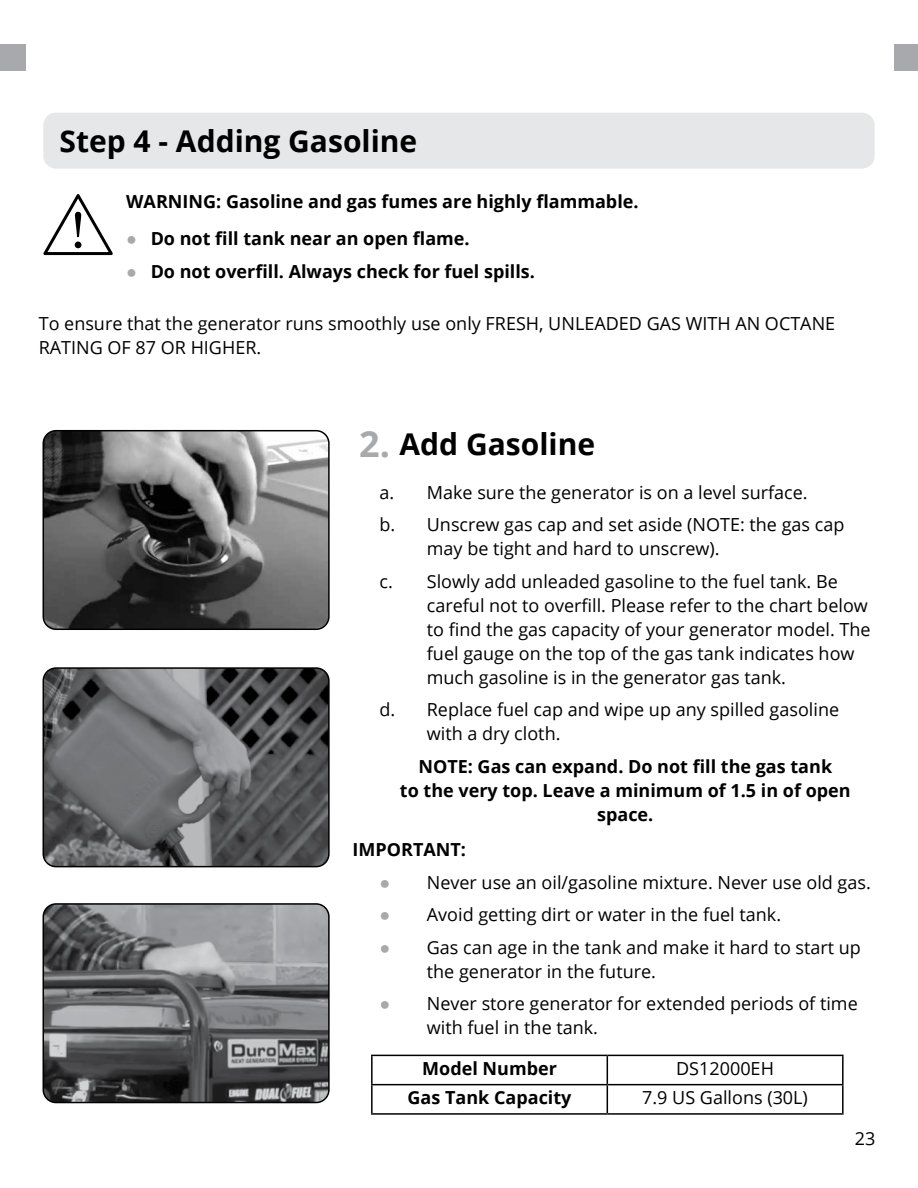
<style>
.page{position:relative;width:918px;height:1188px;background:#fff}
.page>*{position:absolute;margin:0;border:0;box-sizing:border-box;transform-origin:0 0}
.t1{font:700 36px "Open Sans";color:#a7a9ac}
.t2{font:700 30px "Open Sans";color:#000}
.t3{font:18px/24px "Open Sans";color:#000}
.t4{font:700 18px/24px "Open Sans";color:#000;text-align:center}
.s1{font-family:"Arial";font-weight:400;color:#a7a9ac}
.s2{font-family:"Arial";color:#a7a9ac}
</style>
<div class="page">
<div style="left:43px;top:113px;width:832px;height:56px;background:#e6e7e8;border-radius:13px"></div>
<img style="left:43px;top:431px;width:284px;height:198px">
<div style="left:43px;top:430px;width:287px;height:200px;border:2px solid #000;border-radius:13px"></div>
<img style="left:43px;top:668px;width:284px;height:199px">
<div style="left:43px;top:667px;width:287px;height:200px;border:2px solid #000;border-radius:13px"></div>
<img style="left:43px;top:904px;width:284px;height:199px">
<div style="left:43px;top:903px;width:287px;height:200px;border:2px solid #000;border-radius:13px"></div>
<svg style="left:43px;top:194px;width:70px;height:61px"></svg>
<div style="left:0;top:44px;width:26px;height:27px;background:#a7a9ac"></div>
<div style="left:895px;top:44px;width:23px;height:27px;background:#a7a9ac"></div>
<hr style="left:371px;top:1055px;width:236px;height:1px;background:#000">
<hr style="left:371px;top:1056px;width:2px;height:28px;background:#000">
<hr style="left:607px;top:1055px;width:237px;height:1px;background:#000">
<hr style="left:842px;top:1056px;width:2px;height:28px;background:#000">
<hr style="left:371px;top:1084px;width:236px;height:1px;background:#000">
<hr style="left:371px;top:1085px;width:2px;height:28px;background:#000">
<hr style="left:607px;top:1084px;width:237px;height:1px;background:#000">
<svg style="left:607px;top:1056px;width:1px;height:57px"></svg>
<hr style="left:842px;top:1085px;width:2px;height:28px;background:#000">
<hr style="left:371px;top:1113px;width:236px;height:2px;background:#000">
<hr style="left:607px;top:1113px;width:237px;height:2px;background:#000">
<h2 class="t2" style="left:60px;top:120px;width:359px">Step 4 - Adding Gasoline</h2>
<p class="t4" style="left:126px;top:189px;width:514px">WARNING: Gasoline and gas fumes are highly flammable.</p>
<p class="t4" style="left:126px;top:226px;width:345px"><span class="s1">●</span> Do not fill tank near an open flame.</p>
<p class="t4" style="left:126px;top:259px;width:410px"><span class="s1">●</span> Do not overfill. Always check for fuel spills.</p>
<p class="t3" style="left:39px;top:311px;width:798px">To ensure that the generator runs smoothly use only FRESH, UNLEADED GAS WITH AN OCTANE<br>RATING OF 87 OR HIGHER.</p>
<h1 class="t1" style="left:359px;top:419px;width:32px">2.</h1>
<h2 class="t2" style="left:400px;top:423px;width:197px">Add Gasoline</h2>
<p class="t3" style="left:380px;top:475px;width:466px;line-height:32.5px">a. Make sure the generator is on a level surface.<br>b. Unscrew gas cap and set aside (NOTE: the gas cap</p>
<p class="t3" style="left:380px;top:532px;width:460px;line-height:32.5px;text-indent:47px">may be tight and hard to unscrew).<br>c. Slowly add unleaded gasoline to the fuel tank. Be</p>
<p class="t3" style="left:427px;top:593px;width:445px">careful not to overfill. Please refer to the chart below to find the gas capacity of your generator model. The fuel gauge on the top of the gas tank indicates how much gasoline is in the generator gas tank.</p>
<p class="t3" style="left:427px;top:697px;width:414px;text-indent:-47px">d. Replace fuel cap and wipe up any spilled gasoline with a dry cloth.</p>
<p class="t4" style="left:400px;top:754px;width:452px">NOTE: Gas can expand. Do not fill the gas tank<br>to the very top. Leave a minimum of 1.5 in of open space.</p>
<p class="t4" style="left:353px;top:837px;width:115px">IMPORTANT:</p>
<p class="t3" style="left:380px;top:870px;width:493px"><span class="s2">●</span> Never use an oil/gasoline mixture. Never use old gas.</p>
<p class="t3" style="left:380px;top:902px;width:403px"><span class="s2">●</span> Avoid getting dirt or water in the fuel tank.</p>
<p class="t3" style="left:427px;top:935px;width:436px;text-indent:-47px"><span class="s2">●</span> Gas can age in the tank and make it hard to start up the generator in the future.</p>
<p class="t3" style="left:427px;top:991px;width:432px;text-indent:-47px"><span class="s2">●</span> Never store generator for extended periods of time with fuel in the tank.</p>
<p class="t4" style="left:422px;top:1056px;width:136px">Model Number</p>
<p class="t3" style="left:676px;top:1056px;width:99px">DS12000EH</p>
<p class="t4" style="left:408px;top:1085px;width:165px">Gas Tank Capacity</p>
<p class="t3" style="left:642px;top:1085px;width:167px">7.9 US Gallons (30L)</p>
<p class="t3" style="left:855px;top:1126px;width:22px">23</p>
</div>
